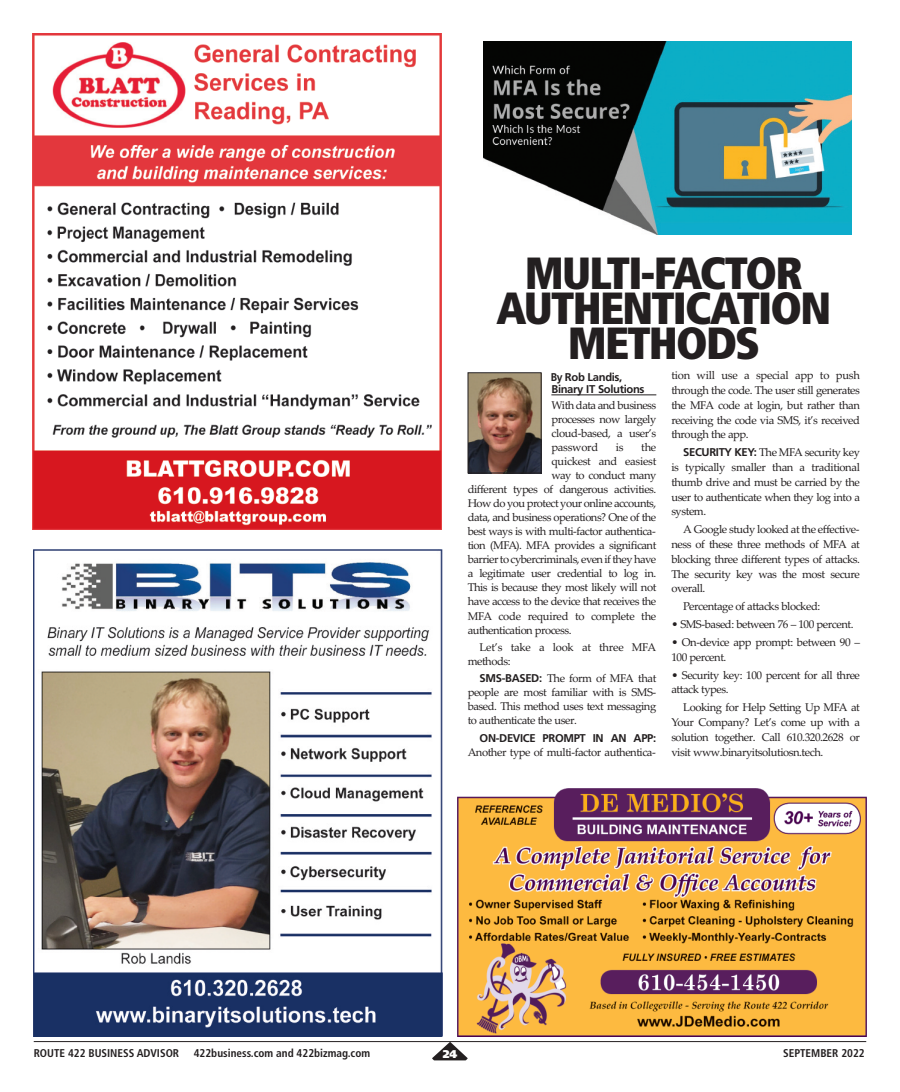
<style>
.page{position:relative;width:900px;height:1092px;background:#fff}
.page>*{position:absolute;margin:0;border:0;box-sizing:border-box;transform-origin:0 0}
.t1{font:900 condensed 45px/35px "Frutiger";letter-spacing:-.04em;color:#231f20;text-align:center}
.t2{font:11.25px/14.8px "Palatino Linotype";letter-spacing:-.04em;color:#231f20;text-align:justify}
.t3{font:700 condensed 11.25px "Frutiger";color:#231f20}
.t4{font:11.25px/14px "Palatino Linotype";letter-spacing:-.02em;color:#231f20}
.t5{font:700 11.25px/12.5px "Frutiger";letter-spacing:-.03em;color:#231f20;scale:.93 1}
.t6{font:700 11.25px "Frutiger";letter-spacing:-.03em;color:#231f20}
.t7{font:900 11.25px "Frutiger";color:#fff}
.s1{font-family:"Frutiger";font-weight:700}
</style>
<div class="page">
<img style="left:458px;top:788px;width:408px;height:248px">
<hr style="left:551px;top:394px;width:105px;height:1px;background:#231f20">
<img style="left:470px;top:374px;width:69px;height:97px">
<div style="left:468px;top:372px;width:73px;height:101px;border:1px solid #231f20"></div>
<img style="left:483px;top:41px;width:369px;height:193px">
<svg style="left:432px;top:1042px;width:36px;height:18px"></svg>
<hr style="left:34px;top:1041px;width:832px;height:1px;background:#231f20">
<img style="left:33px;top:549px;width:410px;height:487px">
<img style="left:32px;top:34px;width:409px;height:495px">
<h1 class="t1" style="left:497px;top:259px;width:336px">MULTI-FACTOR<br>AUTHENTICATION<br>METHODS</h1>
<p class="t5" style="left:551px;top:371px;width:103px">By Rob Landis,<br>Binary IT Solutions</p>
<p class="t2" style="left:551px;top:397px;width:106px;line-height:14px">With data and business processes now largely cloud-based, a user’s password</p>
<p class="t2" style="left:671px;top:368px;width:190px">tion will use a special app to push through the code. The user still generates the MFA code at login, but rather than receiving the code via SMS, it’s received through the app.</p>
<p class="t2" style="left:671px;top:445px;width:190px;text-indent:12px"><span class="s1">SECURITY KEY:</span> The MFA security key is typically smaller than a traditional thumb drive and must be carried by the user to authenticate when they log into a system.</p>
<p class="t2" style="left:671px;top:522px;width:190px;text-indent:12px">A Google study looked at the effective&shy;ness of these three methods of MFA at blocking three different types of attacks.<br>The security key was the most secure overall.</p>
<p class="t2" style="left:683px;top:599px;width:138px">Percentage of attacks blocked:</p>
<p class="t2" style="left:671px;top:616px;width:184px">• SMS-based: between 76 – 100 percent.</p>
<p class="t2" style="left:671px;top:634px;width:190px">• On-device app prompt: between 90 –<br>100 percent.</p>
<p class="t2" style="left:671px;top:667px;width:190px">• Security key: 100 percent for all three attack types.</p>
<p class="t2" style="left:671px;top:700px;width:190px;text-indent:12px">Looking for Help Setting Up MFA at Your Company? Let’s come up with a solution together. Call 610.320.2628 or visit www.binaryitsolutiosn.tech.</p>
<p class="t2" style="left:616px;top:439px;width:9px">is</p>
<p class="t2" style="left:641px;top:439px;width:17px">the</p>
<p class="t2" style="left:551px;top:453px;width:106px">quickest and easiest</p>
<p class="t2" style="left:551px;top:467px;width:106px">way to conduct many</p>
<p class="t2" style="left:468px;top:481px;width:190px">different types of dangerous activities.</p>
<p class="t2" style="left:468px;top:495px;width:190px">How do you protect your online accounts,</p>
<p class="t2" style="left:468px;top:509px;width:190px">data, and business operations? One of the</p>
<p class="t2" style="left:468px;top:524px;width:190px">best ways is with multi-factor authentica-</p>
<p class="t2" style="left:468px;top:538px;width:190px">tion (MFA). MFA provides a significant</p>
<p class="t2" style="left:468px;top:552px;width:190px">barrier to cybercriminals, even if they have</p>
<p class="t2" style="left:468px;top:566px;width:190px">a legitimate user credential to log in.</p>
<p class="t2" style="left:468px;top:580px;width:190px">This is because they most likely will not</p>
<p class="t2" style="left:468px;top:594px;width:190px">have access to the device that receives the</p>
<p class="t2" style="left:468px;top:608px;width:190px">MFA code required to complete the</p>
<p class="t2" style="left:468px;top:622px;width:105px">authentication process.</p>
<p class="t4" style="left:468px;top:640px;width:190px;text-indent:12px">Let’s take a look at three MFA methods:</p>
<p class="t2" style="left:468px;top:671px;width:190px;line-height:14px;text-indent:12px"><span class="s1">SMS-BASED:</span> The form of MFA that people are most familiar with is SMS&shy;based. This method uses text messaging to authenticate the user.</p>
<p class="t6" style="left:480px;top:733px;width:178px">ON-DEVICE PROMPT IN AN APP:</p>
<p class="t2" style="left:468px;top:744px;width:190px">Another type of multi-factor authentica-</p>
<p class="t3" style="left:34px;top:1048px;width:147px">ROUTE 422 BUSINESS ADVISOR</p>
<p class="t3" style="left:194px;top:1048px;width:178px">422business.com and 422bizmag.com</p>
<p class="t7" style="left:443px;top:1049px;width:16px">24</p>
<p class="t3" style="left:783px;top:1048px;width:83px">SEPTEMBER 2022</p>
</div>
